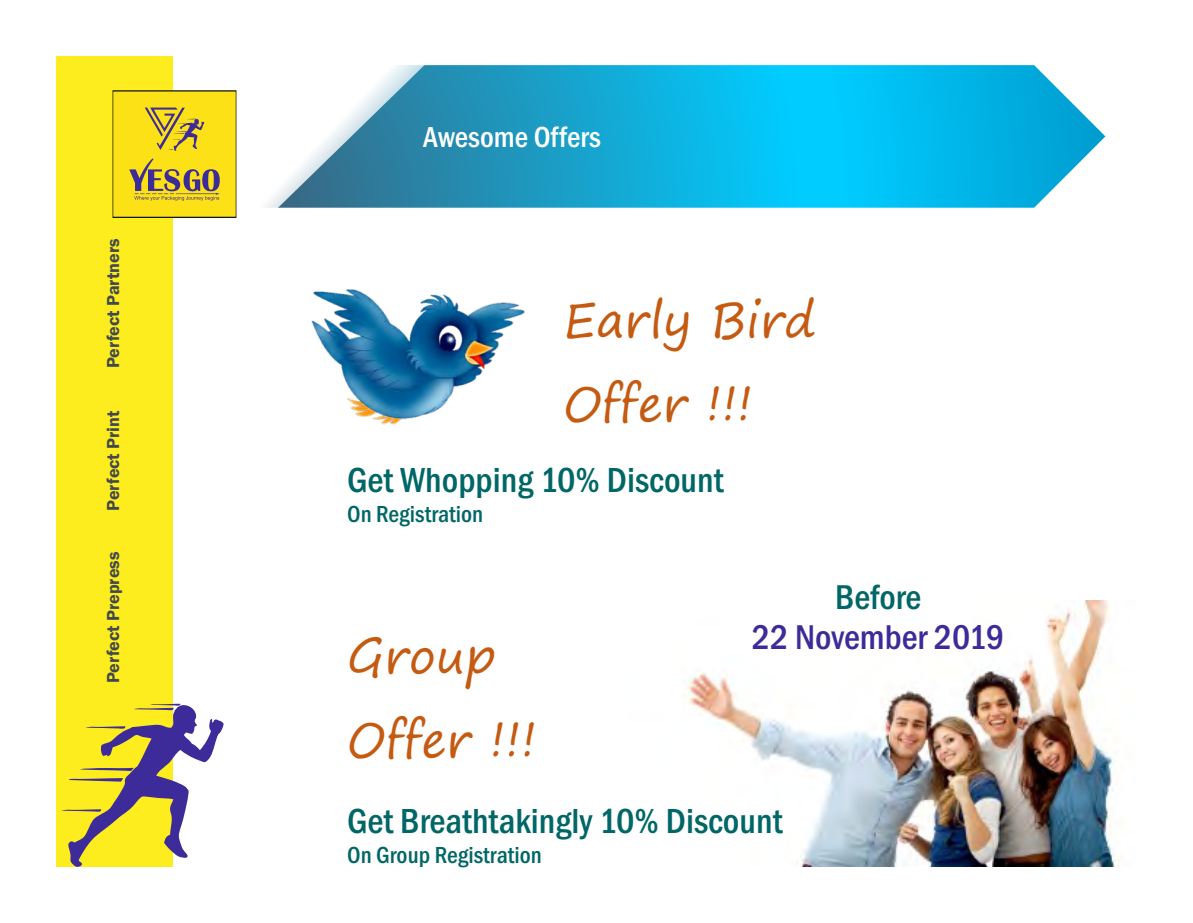
<style>
.page{position:relative;width:1193px;height:923px;background:#fff}
.page>*{position:absolute;margin:0;border:0;box-sizing:border-box;transform-origin:0 0}
.t1{font:48px/83.7px "Segoe Print";color:#c55a11}
.t2{font:500 condensed 36px "Franklin Gothic";color:#066}
.t3{font:500 condensed 35.55px "Franklin Gothic";color:#3c2b99}
.t4{font:500 condensed 35.55px "Franklin Gothic";color:#066}
.t5{font:500 condensed 30px "Franklin Gothic";color:#fff}
.t6{font:500 condensed 24px "Franklin Gothic";color:#066}
.t7{font:600 18px "Franklin Gothic";color:#41494d}
</style>
<div class="page">
<img style="left:686px;top:600px;width:434px;height:266px">
<svg style="left:462px;top:65px;width:643px;height:142px;background:#17b6e3"></svg>
<svg style="left:172px;top:56px;width:290px;height:269px"></svg>
<img style="left:264px;top:274px;width:261px;height:151px">
<div style="left:56px;top:56px;width:116px;height:810px;background:#fded1e"></div>
<div style="left:113px;top:91px;width:123px;height:126px;background:#fbe116"></div>
<svg style="left:145px;top:107px;width:59px;height:44px"></svg>
<svg style="left:129px;top:158px;width:91px;height:42px"></svg>
<svg style="left:61px;top:703px;width:162px;height:164px"></svg>
<p class="t7" style="left:106px;top:368px;width:131px;rotate:-90deg">Perfect Partners</p>
<p class="t7" style="left:106px;top:510px;width:102px;rotate:-90deg">Perfect Print</p>
<p class="t7" style="left:106px;top:682px;width:133px;rotate:-90deg">Perfect Prepress</p>
<p class="t5" style="left:423px;top:125px;width:179px">Awesome Offers</p>
<h1 class="t1" style="left:563px;top:282px;width:254px">Early Bird<br>Offer !!!</h1>
<p class="t2" style="left:347px;top:466px;width:378px">Get Whopping 10% Discount</p>
<p class="t6" style="left:347px;top:505px;width:138px">On Registration</p>
<h1 class="t1" style="left:347px;top:617px;width:191px">Group<br>Offer !!!</h1>
<p class="t4" style="left:834px;top:583px;width:88px">Before</p>
<p class="t3" style="left:751px;top:624px;width:254px">22 November 2019</p>
<p class="t2" style="left:347px;top:807px;width:437px">Get Breathtakingly 10% Discount</p>
<p class="t6" style="left:347px;top:845px;width:196px">On Group Registration</p>
</div>
